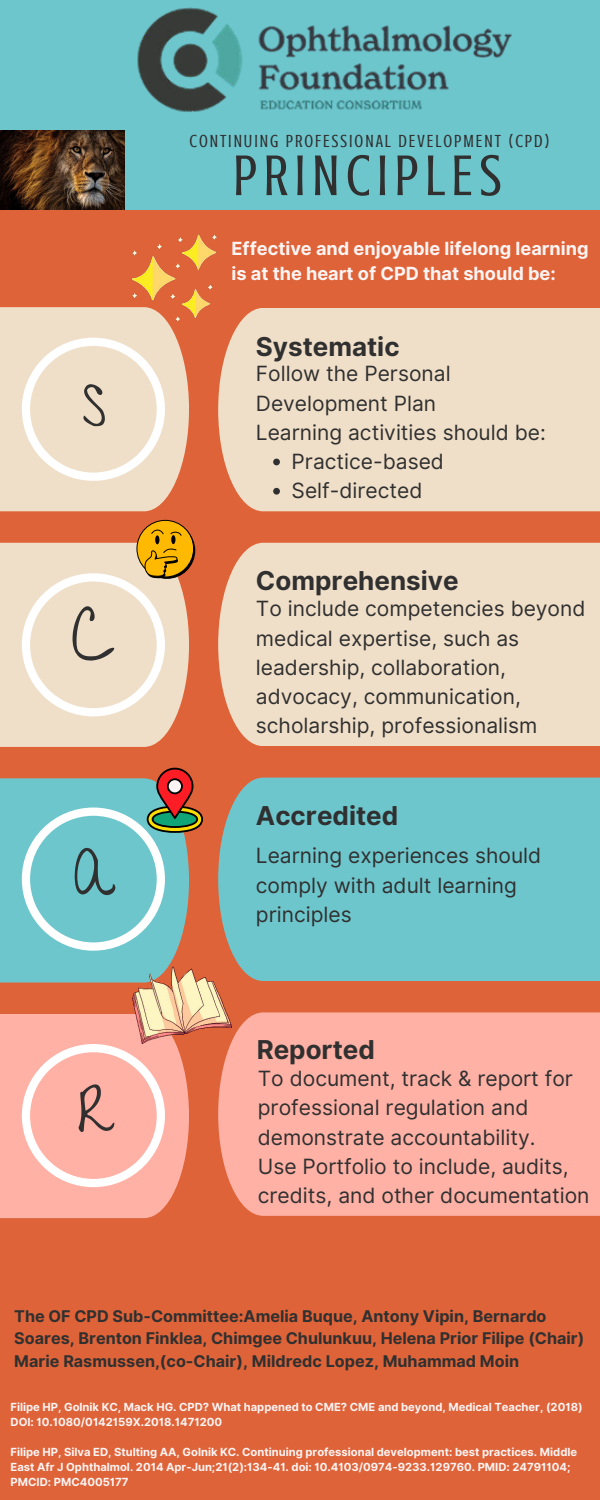
<style>
.page{position:relative;width:600px;height:1500px;background:#df6338}
.page>*{position:absolute;margin:0;border:0;box-sizing:border-box;transform-origin:0 0}
.t1{font:75.3px "Give You Glory";color:#303030}
.t2{font:59px "Crushed";letter-spacing:.105em;color:#303030}
.t3{font:700 26px "Inter";color:#303030}
.t4{font:21px/29.2px "Inter";color:#303030}
.t5{font:700 18.2px/24.8px "Inter";color:#fdf4f4}
.t6{font:18px "Crushed";letter-spacing:.105em;color:#303030}
.t7{font:700 16.2px/22.5px "Inter";color:#303030}
.t8{font:700 11.2px/15px "Inter";color:#fdf4f4}
</style>
<div class="page">
<div style="left:0;top:307px;width:189px;height:204px;background:#f0dfc8"></div>
<div style="left:0;top:543px;width:189px;height:204px;background:#f0dfc8"></div>
<svg style="left:22px;top:338px;width:143px;height:143px"></svg>
<div style="left:218px;top:308px;width:382px;height:203px;background:#f0dfc8"></div>
<div style="left:0;top:778px;width:189px;height:205px;background:#6ec6cd"></div>
<div style="left:0;top:1014px;width:189px;height:204px;background:#ffb1a5"></div>
<svg style="left:22px;top:1044px;width:143px;height:143px"></svg>
<div style="left:0;top:0;width:600px;height:210px;background:#6ec6cd"></div>
<div style="left:218px;top:543px;width:382px;height:203px;background:#f0dfc8"></div>
<div style="left:218px;top:778px;width:382px;height:203px;background:#6ec6cd"></div>
<div style="left:218px;top:1012px;width:382px;height:204px;background:#ffb1a5"></div>
<img style="left:137px;top:8px;width:375px;height:104px">
<img style="left:0;top:131px;width:124px;height:79px">
<img style="left:112px;top:234px;width:123px;height:104px">
<svg style="left:22px;top:767px;width:181px;height:184px"></svg>
<div style="left:168px;top:779px;width:14px;height:14px;background:#fdf4f4;border-radius:50%"></div>
<div style="left:167px;top:778px;width:16px;height:16px;border:2px solid #000;border-radius:50%"></div>
<svg style="left:137px;top:520px;width:57px;height:57px"></svg>
<svg style="left:22px;top:530px;width:160px;height:186px"></svg>
<img style="left:133px;top:966px;width:99px;height:78px">
<svg style="left:273px;top:459px;width:7px;height:6px"></svg>
<svg style="left:273px;top:488px;width:7px;height:7px"></svg>
<p class="t6" style="left:190px;top:131px;width:362px">CONTINUING PROFESSIONAL DEVELOPMENT (CPD)</p>
<h2 class="t2" style="left:233px;top:143px;width:270px">PRINCIPLES</h2>
<p class="t5" style="left:232px;top:236px;width:359px">Effective and enjoyable lifelong learning is at the heart of CPD that should be:</p>
<h1 class="t1" style="left:80px;top:355px;width:29px">S</h1>
<h1 class="t1" style="left:71px;top:591px;width:46px">C</h1>
<h1 class="t1" style="left:74px;top:825px;width:40px">A</h1>
<h1 class="t1" style="left:77px;top:1062px;width:35px">R</h1>
<p class="t3" style="left:256px;top:327px;width:145px">Systematic</p>
<p class="t4" style="left:256px;top:359px;width:196px">Follow the Personal</p>
<p class="t4" style="left:256px;top:389px;width:182px">Development Plan</p>
<p class="t4" style="left:256px;top:418px;width:291px">Learning activities should be:</p>
<p class="t4" style="left:292px;top:447px;width:154px">Practice-based</p>
<p class="t4" style="left:292px;top:476px;width:132px">Self-directed</p>
<p class="t3" style="left:256px;top:561px;width:204px">Comprehensive</p>
<p class="t4" style="left:256px;top:594px;width:331px">To include competencies beyond medical expertise, such as leadership, collaboration, advocacy, communication, scholarship, professionalism</p>
<p class="t3" style="left:256px;top:796px;width:144px">Accredited</p>
<p class="t4" style="left:256px;top:841px;width:287px">Learning experiences should comply with adult learning principles</p>
<p class="t3" style="left:257px;top:1031px;width:120px">Reported</p>
<p class="t4" style="left:258px;top:1064px;width:333px">To document, track &amp; report for professional regulation and demonstrate accountability.<br>Use Portfolio to include, audits, credits, and other documentation</p>
<p class="t7" style="left:14px;top:1305px;width:572px">The OF CPD Sub-Committee:Amelia Buque, Antony Vipin, Bernardo<br>Soares, Brenton Finklea, Chimgee Chulunkuu, Helena Prior Filipe (Chair)<br>Marie Rasmussen,(co-Chair), Mildredc Lopez, Muhammad Moin</p>
<p class="t8" style="left:11px;top:1400px;width:574px">Filipe HP, Golnik KC, Mack HG. CPD? What happened to CME? CME and beyond, Medical Teacher, (2018)<br>DOI: 10.1080/0142159X.2018.1471200</p>
<p class="t8" style="left:11px;top:1445px;width:568px">Filipe HP, Silva ED, Stulting AA, Golnik KC. Continuing professional development: best practices. Middle<br>East Afr J Ophthalmol. 2014 Apr-Jun;21(2):134-41. doi: 10.4103/0974-9233.129760. PMID: 24791104;<br>PMCID: PMC4005177</p>
</div>
